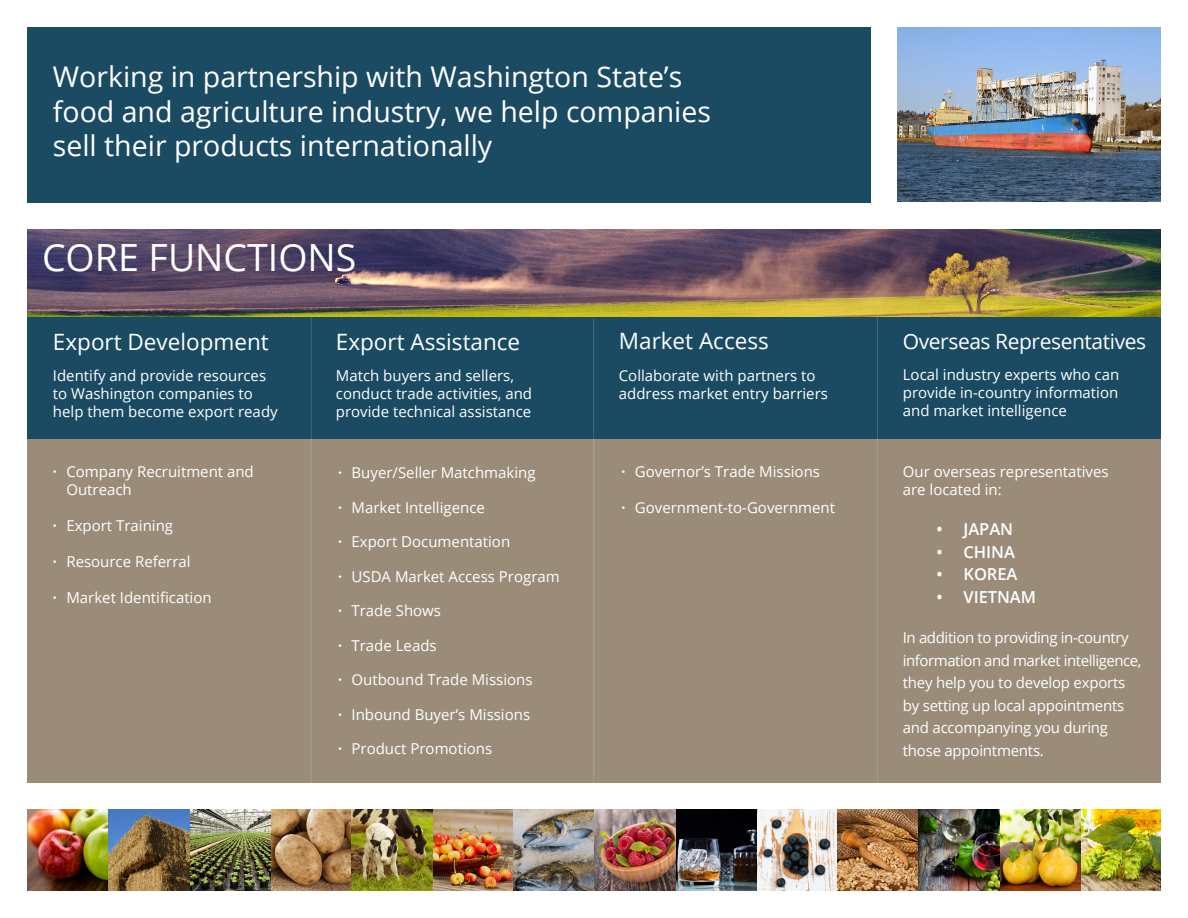
<style>
.page{position:relative;width:1188px;height:918px;background:#fff}
.page>*{position:absolute;margin:0;border:0;box-sizing:border-box;transform-origin:0 0}
.t1{font:37.5px "Open Sans";color:#fff}
.t2{font:28.5px "Open Sans";color:#fff}
.t3{font:22.5px "Open Sans";color:#fff}
.t4{font:21px "Open Sans";letter-spacing:-.02em;color:#fff}
.t5{font:600 16.5px "Open Sans";letter-spacing:-.005em;color:#fff}
.t6{font:15px/18px "Open Sans";color:#fff}
.s1{font-weight:700;font-stretch:condensed}
</style>
<div class="page">
<div style="left:27px;top:27px;width:844px;height:175px;background:#1a4b62"></div>
<img style="left:27px;top:810px;width:1134px;height:81px">
<div style="left:27px;top:256px;width:1134px;height:527px;background:#9a8c79"></div>
<div style="left:27px;top:267px;width:1134px;height:172px;background:#1a4b62"></div>
<img style="left:898px;top:27px;width:263px;height:175px">
<img style="left:27px;top:230px;width:1134px;height:86px">
<hr style="left:311px;top:317px;width:1px;height:467px;background:#d5dfda">
<hr style="left:593px;top:319px;width:1px;height:466px;background:#d5dfda">
<hr style="left:877px;top:317px;width:1px;height:466px;background:#d5dfda">
<p class="t2" style="left:53px;top:58px;width:631px">Working in partnership with Washington State’s</p>
<p class="t2" style="left:53px;top:92px;width:660px">food and agriculture industry, we help companies</p>
<p class="t2" style="left:53px;top:127px;width:441px">sell their products internationally</p>
<p class="t1" style="left:42px;top:232px;width:316px">CORE FUNCTIONS</p>
<p class="t3" style="left:53px;top:326px;width:217px">Export Development</p>
<p class="t6" style="left:53px;top:367px;width:226px">Identify and provide resources to Washington companies to help them become export ready</p>
<p class="t3" style="left:336px;top:326px;width:186px">Export Assistance</p>
<p class="t6" style="left:336px;top:367px;width:198px">Match buyers and sellers, conduct trade activities, and</p>
<p class="t6" style="left:336px;top:403px;width:197px">provide technical assistance</p>
<p class="t3" style="left:619px;top:326px;width:151px">Market Access</p>
<p class="t6" style="left:619px;top:366px;width:211px">Collaborate with partners to address market entry barriers</p>
<p class="t4" style="left:903px;top:327px;width:245px">Overseas Representatives</p>
<p class="t6" style="left:903px;top:365px;width:218px">Local industry experts who can provide in-country information</p>
<p class="t6" style="left:903px;top:401px;width:166px">and market intelligence</p>
<p class="t6" style="left:66px;top:462px;width:189px;text-indent:-14px"><span class="s1">·</span> Company Recruitment and<br>Outreach</p>
<p class="t6" style="left:53px;top:516px;width:122px"><span class="s1">·</span> Export Training</p>
<p class="t6" style="left:53px;top:552px;width:139px"><span class="s1">·</span> Resource Referral</p>
<p class="t6" style="left:53px;top:588px;width:160px"><span class="s1">·</span> Market Identification</p>
<p class="t6" style="left:338px;top:464px;width:199px"><span class="s1">·</span> Buyer/Seller Matchmaking</p>
<p class="t6" style="left:338px;top:498px;width:148px"><span class="s1">·</span> Market Intelligence</p>
<p class="t6" style="left:338px;top:533px;width:174px"><span class="s1">·</span> Export Documentation</p>
<p class="t6" style="left:338px;top:567px;width:223px"><span class="s1">·</span> USDA Market Access Program</p>
<p class="t6" style="left:338px;top:602px;width:105px"><span class="s1">·</span> Trade Shows</p>
<p class="t6" style="left:338px;top:636px;width:100px"><span class="s1">·</span> Trade Leads</p>
<p class="t6" style="left:338px;top:671px;width:196px"><span class="s1">·</span> Outbound Trade Missions</p>
<p class="t6" style="left:338px;top:705px;width:194px"><span class="s1">·</span> Inbound Buyer’s Missions</p>
<p class="t6" style="left:338px;top:740px;width:156px"><span class="s1">·</span> Product Promotions</p>
<p class="t6" style="left:621px;top:462px;width:200px"><span class="s1">·</span> Governor’s Trade Missions</p>
<p class="t6" style="left:621px;top:498px;width:215px"><span class="s1">·</span> Government-to-Government</p>
<p class="t6" style="left:903px;top:462px;width:207px">Our overseas representatives are located in:</p>
<p class="t5" style="left:937px;top:518px;width:78px">• JAPAN</p>
<p class="t5" style="left:937px;top:541px;width:80px">• CHINA</p>
<p class="t5" style="left:937px;top:563px;width:82px">• KOREA</p>
<p class="t5" style="left:937px;top:586px;width:101px">• VIETNAM</p>
<p class="t6" style="left:903px;top:626px;width:240px;line-height:22.5px">In addition to providing in-country information and market intelligence, they help you to develop exports by setting up local appointments and accompanying you during those appointments.</p>
</div>
